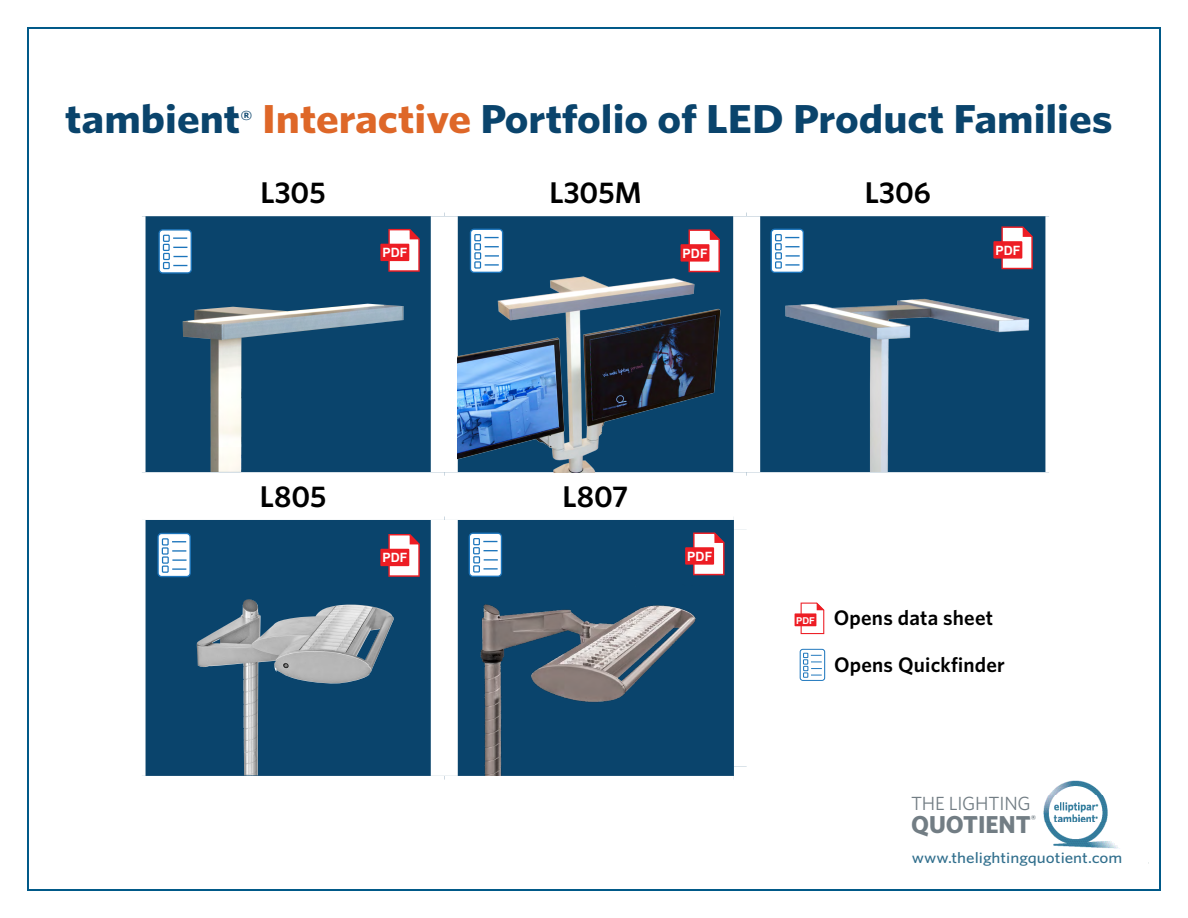
<style>
.page{position:relative;width:1188px;height:918px;background:#fff}
.page>*{position:absolute;margin:0;border:0;box-sizing:border-box;transform-origin:0 0}
.t1{font:700 40.5px "Whitney";color:#0a446c;scale:1.11 1}
.t2{font:600 30px "Whitney";color:#000}
.t3{font:700 24.45px "Whitney";color:#727d84}
.t4{font:600 21px "Whitney";letter-spacing:.01em;color:#000}
.t5{font:19.05px "Whitney";letter-spacing:-.01em;color:#727d84}
.t6{font:500 15.3px "Whitney";color:#316f8d;scale:1.11 1}
.t7{font:700 12.9px "Arial";color:#fff}
.t8{font:700 9.75px "Whitney";color:#727d84}
.s1{color:#de6728}
.s2{font-family:"Arial";font-weight:700;font-size:9.45px;color:#fff}
</style>
<div class="page">
<div style="left:27px;top:27px;width:1134px;height:864px;background:#fff;border:2px solid #005988"></div>
<svg style="left:146px;top:216px;width:899px;height:560px;fill:#0a446c"></svg>
<svg style="left:146px;top:479px;width:899px;height:34px"></svg>
<div style="left:138px;top:472px;width:306px;height:7px;background:#fff"></div>
<div style="left:444px;top:472px;width:303px;height:7px;background:#fff"></div>
<div style="left:441px;top:479px;width:7px;height:34px;background:#fff"></div>
<div style="left:747px;top:472px;width:306px;height:7px;background:#fff"></div>
<div style="left:743px;top:479px;width:7px;height:25px;background:#fff"></div>
<div style="left:138px;top:513px;width:306px;height:7px;background:#fff"></div>
<div style="left:444px;top:513px;width:290px;height:7px;background:#fff"></div>
<div style="left:431px;top:216px;width:27px;height:256px;background:#fff"></div>
<div style="left:733px;top:216px;width:27px;height:256px;background:#fff"></div>
<div style="left:431px;top:520px;width:27px;height:256px;background:#fff"></div>
<div style="left:734px;top:504px;width:328px;height:25px;background:#fff"></div>
<div style="left:734px;top:529px;width:25px;height:238px;background:#fff"></div>
<div style="left:1036px;top:529px;width:26px;height:238px;background:#fff"></div>
<div style="left:734px;top:767px;width:328px;height:25px;background:#fff"></div>
<img style="left:1043px;top:780px;width:106px;height:84px">
<svg style="left:801px;top:603px;width:23px;height:31px"></svg>
<div style="left:795px;top:613px;width:21px;height:13px;background:#ed1d24"></div>
<svg style="left:800px;top:649px;width:25px;height:32px"></svg>
<img style="left:197px;top:599px;width:197px;height:176px">
<img style="left:474px;top:572px;width:231px;height:203px">
<img style="left:760px;top:243px;width:285px;height:229px">
<img style="left:183px;top:304px;width:221px;height:168px">
<img style="left:458px;top:251px;width:276px;height:221px">
<svg style="left:158px;top:229px;width:34px;height:45px"></svg>
<svg style="left:470px;top:229px;width:33px;height:44px"></svg>
<svg style="left:771px;top:229px;width:33px;height:44px"></svg>
<div style="left:768px;top:225px;width:50px;height:58px;border:2px solid #0a446c"></div>
<svg style="left:157px;top:533px;width:34px;height:44px"></svg>
<svg style="left:469px;top:533px;width:33px;height:44px"></svg>
<svg style="left:388px;top:229px;width:32px;height:43px"></svg>
<div style="left:380px;top:244px;width:29px;height:17px;background:#ed1d24"></div>
<svg style="left:689px;top:229px;width:31px;height:43px"></svg>
<div style="left:681px;top:244px;width:28px;height:18px;background:#ed1d24"></div>
<svg style="left:1001px;top:226px;width:32px;height:43px"></svg>
<div style="left:993px;top:241px;width:29px;height:18px;background:#ed1d24"></div>
<svg style="left:388px;top:534px;width:32px;height:43px"></svg>
<div style="left:380px;top:549px;width:29px;height:17px;background:#ed1d24"></div>
<svg style="left:693px;top:532px;width:32px;height:43px"></svg>
<div style="left:685px;top:547px;width:29px;height:18px;background:#ed1d24"></div>
<p class="t1" style="left:65px;top:92px;width:945px">tambient<sup>®</sup> <span class="s1">Interactive</span> Portfolio of LED Product Families</p>
<p class="t2" style="left:260px;top:173px;width:67px">L305</p>
<p class="t2" style="left:549px;top:173px;width:94px">L305M</p>
<p class="t2" style="left:865px;top:173px;width:68px">L306</p>
<p class="t7" style="left:382px;top:244px;width:27px">PDF</p>
<p class="t7" style="left:683px;top:245px;width:27px">PDF</p>
<p class="t7" style="left:996px;top:242px;width:27px">PDF</p>
<p class="t2" style="left:260px;top:477px;width:68px">L805</p>
<p class="t2" style="left:563px;top:477px;width:67px">L807</p>
<p class="t7" style="left:382px;top:549px;width:27px">PDF</p>
<p class="t7" style="left:687px;top:548px;width:27px">PDF</p>
<p class="t4" style="left:796px;top:604px;width:198px"><span class="s2">PDF</span> Opens data sheet</p>
<p class="t4" style="left:834px;top:651px;width:172px">Opens Quickfinder</p>
<p class="t5" style="left:911px;top:791px;width:121px">THE LIGHTING</p>
<p class="t3" style="left:911px;top:808px;width:121px">QUOTIENT</p>
<p class="t8" style="left:1031px;top:812px;width:7px">®</p>
<p class="t6" style="left:912px;top:848px;width:191px">www.thelightingquotient.com</p>
</div>
